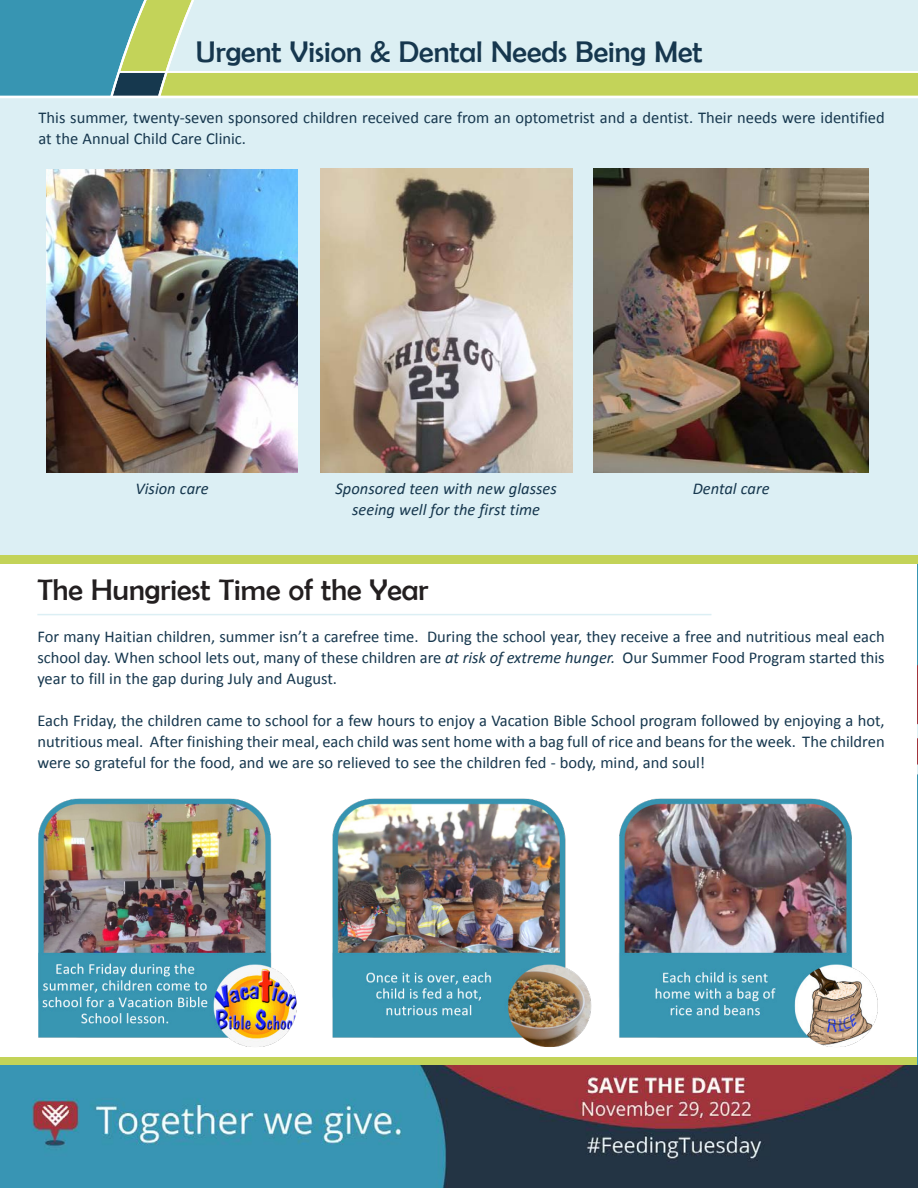
<style>
.page{position:relative;width:918px;height:1188px;background:#fff}
.page>*{position:absolute;margin:0;border:0;box-sizing:border-box;transform-origin:0 0}
.Intro_Paragraph{font:30px "Berlin Sans FB";color:#16374e}
.t1{font:30px "Berlin Sans FB";color:#231f20}
.Text{font:16.5px/21px "Calibri";color:#16374e;text-align:justify}
.Text-2{font:italic 16.5px "Calibri";color:#16374e}
.s1{font-style:italic}
</style>
<div class="page">
<div style="left:0;top:98px;width:918px;height:462px;background:#dceff4"></div>
<hr style="left:37px;top:614px;width:674px;height:1px;background:#dceff4">
<img style="left:594px;top:169px;width:275px;height:303px">
<div style="left:0;top:0;width:111px;height:96px;background:#3795b2"></div>
<svg style="left:111px;top:0;width:807px;height:96px;background:#d0e3c7"></svg>
<div style="left:0;top:1058px;width:918px;height:22px;background:linear-gradient(to right,#c3d358,#c3d358)"></div>
<img style="left:320px;top:169px;width:252px;height:303px">
<img style="left:0;top:798px;width:885px;height:263px">
<img style="left:917px;top:563px;width:1px;height:625px">
<img style="left:46px;top:169px;width:252px;height:303px">
<img style="left:0;top:1066px;width:918px;height:122px">
<div style="left:0;top:555px;width:918px;height:9px;background:#c3d358"></div>
<p class="Intro_Paragraph" style="left:196px;top:35px;width:508px">Urgent Vision &amp; Dental Needs Being Met</p>
<p class="Text" style="left:39px;top:107px;width:848px">This summer, twenty-seven sponsored children received care from an optometrist and a dentist. Their needs were identified at the Annual Child Care Clinic.</p>
<p class="Text-2" style="left:135px;top:477px;width:75px">Vision care</p>
<p class="Text-2" style="left:336px;top:477px;width:223px">Sponsored teen with new glasses</p>
<p class="Text-2" style="left:693px;top:477px;width:78px">Dental care</p>
<p class="Text-2" style="left:352px;top:498px;width:190px">seeing well for the first time</p>
<p class="t1" style="left:37px;top:573px;width:393px">The Hungriest Time of the Year</p>
<p class="Text" style="left:37px;top:626px;width:849px">For many Haitian children, summer isn’t a carefree time. During the school year, they receive a free and nutritious meal each school day. When school lets out, many of these children are <span class="s1">at risk of extreme hunger.</span> Our Summer Food Program started this year to fill in the gap during July and August.</p>
<p class="Text" style="left:37px;top:710px;width:849px">Each Friday, the children came to school for a few hours to enjoy a Vacation Bible School program followed by enjoying a hot, nutritious meal. After finishing their meal, each child was sent home with a bag full of rice and beans for the week. The children were so grateful for the food, and we are so relieved to see the children fed - body, mind, and soul!</p>
</div>
